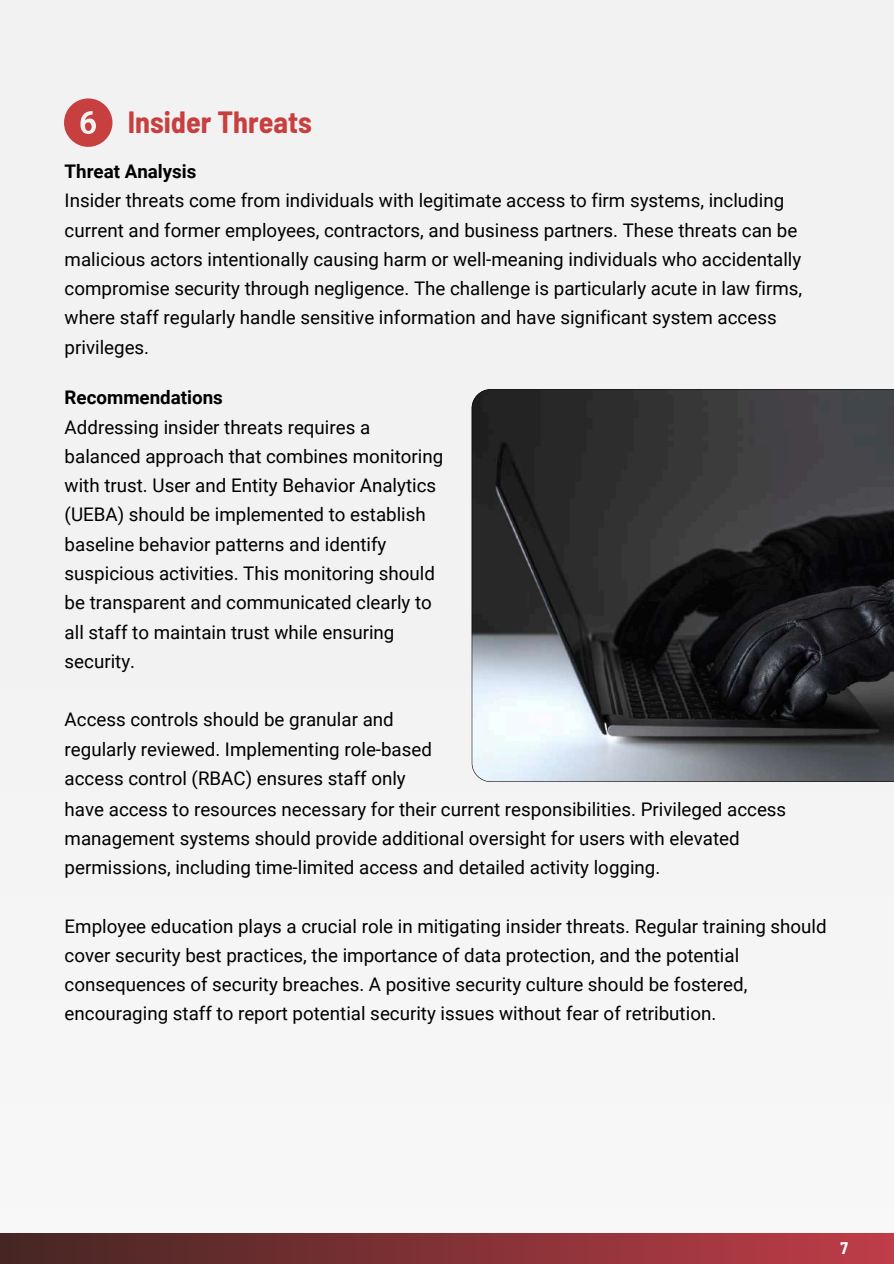
<style>
.page{position:relative;width:894px;height:1264px;background:#fff}
.page>*{position:absolute;margin:0;border:0;box-sizing:border-box;transform-origin:0 0}
.t1{font:700 semi-condensed 30px "Barlow";color:#c73f3f}
.t2{font:18.75px/29.2px "Roboto";color:#000}
.t3{font:700 18.75px "Roboto";color:#000}
.t4{font:700 semi-condensed 16.5px "Barlow";color:#fff}
</style>
<div class="page">
<div style="left:0;top:0;width:893px;height:1263px;background:#f2f2f2"></div>
<div style="left:0;top:1233px;width:893px;height:30px;background:linear-gradient(to right,#452623,#bf3d48)"></div>
<svg style="left:64px;top:98px;width:48px;height:49px"></svg>
<svg style="left:471px;top:389px;width:422px;height:393px;background:#414245"></svg>
<h1 class="t1" style="left:128px;top:103px;width:186px">Insider Threats</h1>
<p class="t3" style="left:65px;top:161px;width:133px">Threat Analysis</p>
<p class="t2" style="left:65px;top:186px;width:738px">Insider threats come from individuals with legitimate access to firm systems, including current and former employees, contractors, and business partners. These threats can be malicious actors intentionally causing harm or well-meaning individuals who accidentally compromise security through negligence. The challenge is particularly acute in law firms, where staff regularly handle sensitive information and have significant system access privileges.</p>
<p class="t3" style="left:65px;top:387px;width:160px">Recommendations</p>
<p class="t2" style="left:65px;top:412px;width:380px">Addressing insider threats requires a balanced approach that combines monitoring with trust. User and Entity Behavior Analytics (UEBA) should be implemented to establish baseline behavior patterns and identify suspicious activities. This monitoring should be transparent and communicated clearly to all staff to maintain trust while ensuring security.</p>
<p class="t2" style="left:65px;top:705px;width:723px">Access controls should be granular and<br>regularly reviewed. Implementing role-based<br>access control (RBAC) ensures staff only<br>have access to resources necessary for their current responsibilities. Privileged access management systems should provide additional oversight for users with elevated permissions, including time-limited access and detailed activity logging.</p>
<p class="t2" style="left:65px;top:911px;width:763px">Employee education plays a crucial role in mitigating insider threats. Regular training should cover security best practices, the importance of data protection, and the potential consequences of security breaches. A positive security culture should be fostered, encouraging staff to report potential security issues without fear of retribution.</p>
<p class="t4" style="left:840px;top:1237px;width:9px">7</p>
</div>
